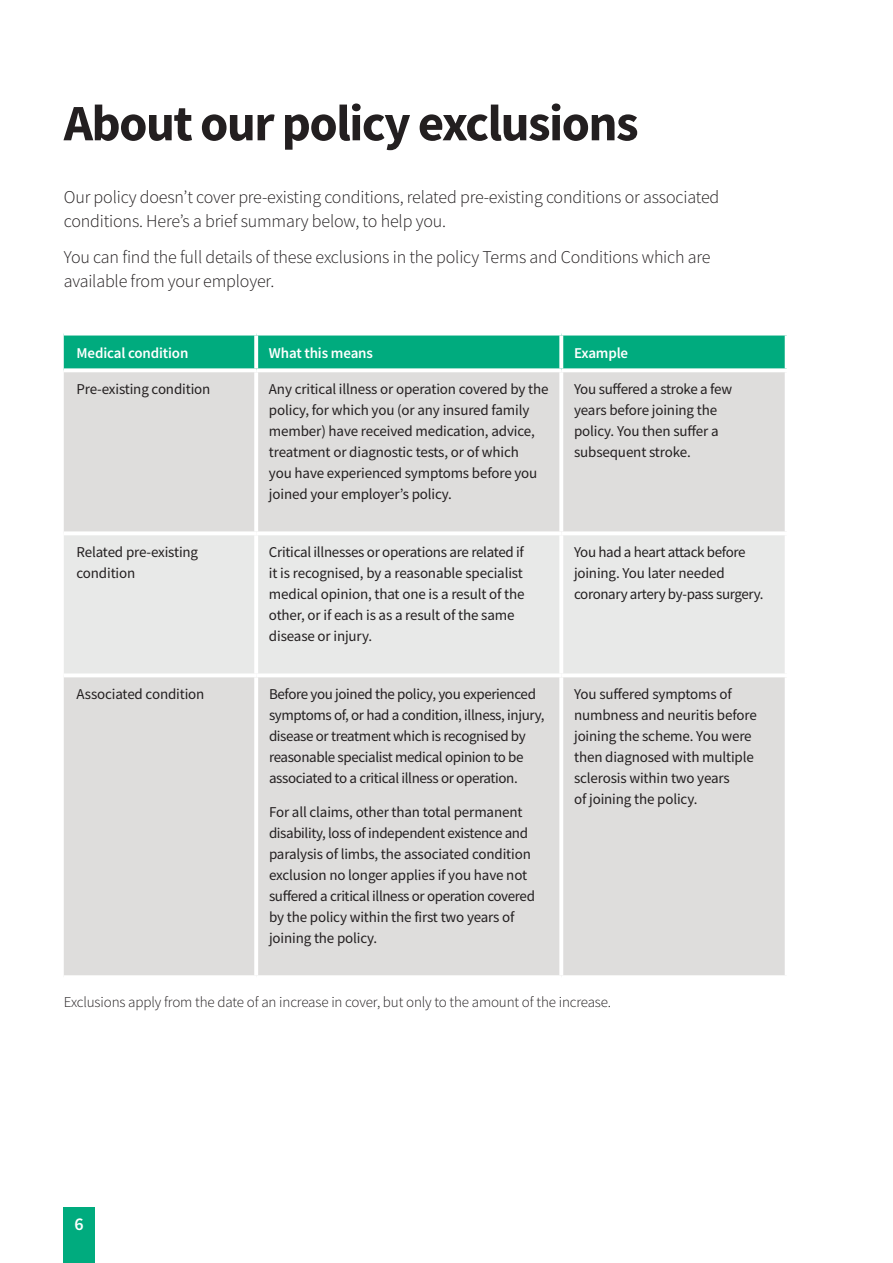
<style>
.page{position:relative;width:893px;height:1263px;background:#fff}
.page>*{position:absolute;margin:0;border:0;box-sizing:border-box;transform-origin:0 0}
.t1{font:700 51px "Source Sans Pro";letter-spacing:-.03em;color:#231f20}
.t2{font:300 18px/24px "Source Sans Pro";letter-spacing:-.01em;color:#231f20}
.t3{font:600 18px "Source Sans Pro";color:#fff}
.t4{font:15px/21px "Source Sans Pro";letter-spacing:-.01em;color:#231f20}
.t5{font:300 15px "Source Sans Pro";letter-spacing:-.01em;color:#231f20}
.t6{font:600 15px "Source Sans Pro";letter-spacing:-.01em;color:#fff}
</style>
<div class="page">
<div style="left:63px;top:1207px;width:32px;height:56px;background:#00ab7e"></div>
<div style="left:64px;top:335px;width:721px;height:33px;background:#00ab7e"></div>
<div style="left:64px;top:372px;width:721px;height:603px;background:#dedddc"></div>
<div style="left:64px;top:535px;width:721px;height:138px;background:#e8e9e8"></div>
<svg style="left:254px;top:335px;width:4px;height:33px"></svg>
<svg style="left:559px;top:335px;width:4px;height:33px"></svg>
<svg style="left:64px;top:368px;width:192px;height:1px"></svg>
<svg style="left:256px;top:368px;width:305px;height:2px"></svg>
<hr style="left:254px;top:372px;width:4px;height:159px;background:#fff">
<svg style="left:561px;top:368px;width:226px;height:3px"></svg>
<svg style="left:559px;top:372px;width:4px;height:159px"></svg>
<svg style="left:64px;top:531px;width:192px;height:4px"></svg>
<svg style="left:256px;top:531px;width:305px;height:4px"></svg>
<hr style="left:254px;top:535px;width:4px;height:138px;background:#fff">
<svg style="left:561px;top:531px;width:224px;height:4px"></svg>
<hr style="left:559px;top:535px;width:4px;height:138px;background:#fff">
<hr style="left:64px;top:673px;width:192px;height:4px;background:#fff">
<hr style="left:256px;top:673px;width:305px;height:4px;background:#fff">
<hr style="left:254px;top:677px;width:4px;height:298px;background:#fff">
<hr style="left:561px;top:673px;width:228px;height:4px;background:#fff">
<svg style="left:559px;top:677px;width:4px;height:298px"></svg>
<h1 class="t1" style="left:64px;top:89px;width:576px">About our policy exclusions</h1>
<p class="t2" style="left:64px;top:185px;width:657px">Our policy doesn’t cover pre-existing conditions, related pre-existing conditions or associated conditions. Here’s a brief summary below, to help you.</p>
<p class="t2" style="left:64px;top:245px;width:648px">You can find the full details of these exclusions in the policy Terms and Conditions which are available from your employer.</p>
<p class="t6" style="left:77px;top:343px;width:113px">Medical condition</p>
<p class="t6" style="left:269px;top:343px;width:106px">What this means</p>
<p class="t6" style="left:574px;top:343px;width:56px">Example</p>
<p class="t4" style="left:77px;top:379px;width:135px">Pre-existing condition</p>
<p class="t4" style="left:269px;top:379px;width:281px">Any critical illness or operation covered by the policy, for which you (or any insured family member) have received medication, advice, treatment or diagnostic tests, or of which<br>you have experienced symptoms before you joined your employer’s policy.</p>
<p class="t4" style="left:574px;top:379px;width:159px">You suffered a stroke a few years before joining the policy. You then suffer a subsequent stroke.</p>
<p class="t4" style="left:77px;top:542px;width:123px">Related pre-existing condition</p>
<p class="t4" style="left:269px;top:542px;width:257px">Critical illnesses or operations are related if it is recognised, by a reasonable specialist medical opinion, that one is a result of the other, or if each is as a result of the same disease or injury.</p>
<p class="t4" style="left:574px;top:542px;width:191px">You had a heart attack before joining. You later needed coronary artery by-pass surgery.</p>
<p class="t4" style="left:77px;top:684px;width:129px">Associated condition</p>
<p class="t4" style="left:269px;top:684px;width:277px">Before you joined the policy, you experienced symptoms of, or had a condition, illness, injury, disease or treatment which is recognised by reasonable specialist medical opinion to be associated to a critical illness or operation.</p>
<p class="t4" style="left:269px;top:802px;width:267px">For all claims, other than total permanent disability, loss of independent existence and paralysis of limbs, the associated condition exclusion no longer applies if you have not suffered a critical illness or operation covered by the policy within the first two years of joining the policy.</p>
<p class="t4" style="left:574px;top:684px;width:184px">You suffered symptoms of numbness and neuritis before joining the scheme. You were then diagnosed with multiple sclerosis within two years<br>of joining the policy.</p>
<p class="t5" style="left:64px;top:993px;width:549px">Exclusions apply from the date of an increase in cover, but only to the amount of the increase.</p>
<p class="t3" style="left:75px;top:1212px;width:11px">6</p>
</div>
